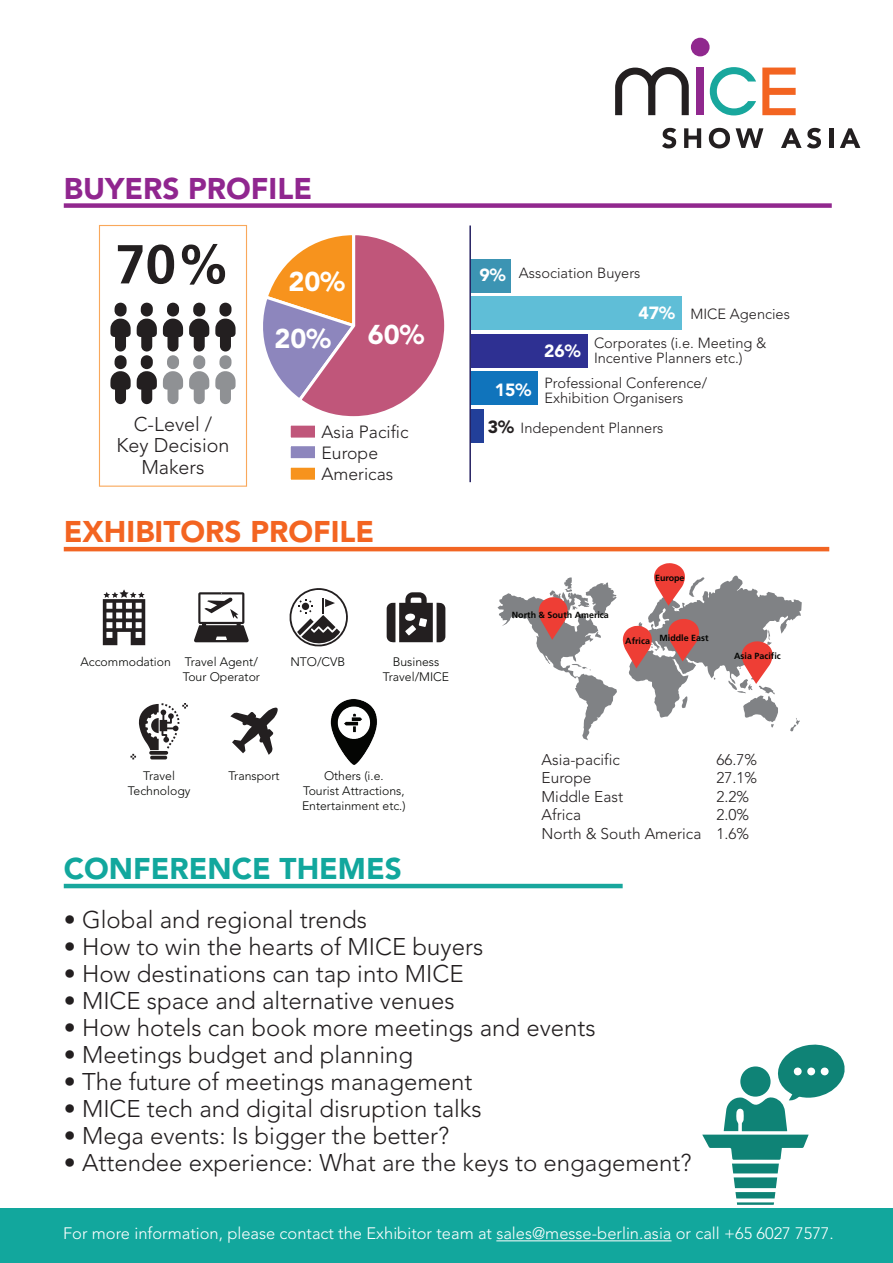
<style>
.page{position:relative;width:893px;height:1263px;background:#fff}
.page>*{position:absolute;margin:0;border:0;box-sizing:border-box;transform-origin:0 0}
.t1{font:700 54.75px "Frutiger";color:#231f20}
.t2{font:900 29.7px "Avenir";color:#f36421}
.t3{font:900 29.7px "Avenir";color:#12a79d}
.t4{font:900 29.7px "Avenir";color:#90268f}
.t5{font:900 27px/57.2px "Avenir";color:#fff;text-align:center}
.t6{font:300 24px "Avenir";color:#231f20}
.t7{font:300 19.8px/21.3px "Avenir";color:#231f20;text-align:center}
.t8{font:300 17.55px/21px "Avenir";color:#231f20}
.t9{font:900 17.55px "Avenir";color:#fff}
.t10{font:900 17.55px "Avenir";color:#231f20}
.t11{font:300 16.5px "Avenir";color:#fff}
.t12{font:300 15.45px/18.6px "Avenir";color:#231f20}
.t13{font:300 14.55px/15px "Avenir";color:#231f20}
.t14{font:300 12.3px/14.7px "Avenir";color:#040503;text-align:center}
.t15{font:700 8.85px "Frutiger";color:#040503}
</style>
<div class="page">
<div style="left:0;top:1208px;width:893px;height:55px;background:#12a79d"></div>
<hr style="left:496px;top:1240px;width:175px;height:1px;background:#fff">
<svg style="left:615px;top:67px;width:74px;height:48px"></svg>
<div style="left:696px;top:68px;width:7px;height:47px;background:#90288e"></div>
<svg style="left:710px;top:67px;width:46px;height:48px"></svg>
<svg style="left:762px;top:68px;width:34px;height:47px"></svg>
<svg style="left:662px;top:128px;width:14px;height:20px"></svg>
<svg style="left:684px;top:128px;width:17px;height:20px"></svg>
<svg style="left:709px;top:128px;width:21px;height:20px"></svg>
<svg style="left:736px;top:128px;width:27px;height:20px"></svg>
<svg style="left:781px;top:128px;width:40px;height:20px"></svg>
<hr style="left:829px;top:128px;width:4px;height:20px;background:#231f20">
<svg style="left:840px;top:128px;width:20px;height:20px"></svg>
<div style="left:691px;top:38px;width:19px;height:18px;background:#90288e;border-radius:50%"></div>
<svg style="left:194px;top:592px;width:55px;height:50px"></svg>
<svg style="left:230px;top:708px;width:48px;height:47px"></svg>
<svg style="left:387px;top:592px;width:58px;height:50px"></svg>
<svg style="left:103px;top:589px;width:42px;height:56px"></svg>
<svg style="left:289px;top:588px;width:59px;height:59px"></svg>
<svg style="left:130px;top:703px;width:58px;height:56px"></svg>
<img style="left:330px;top:699px;width:47px;height:66px">
<svg style="left:702px;top:1044px;width:143px;height:161px"></svg>
<svg style="left:497px;top:577px;width:120px;height:163px"></svg>
<svg style="left:623px;top:563px;width:179px;height:168px"></svg>
<div style="left:64px;top:203px;width:768px;height:5px;background:#91288e"></div>
<hr style="left:64px;top:547px;width:765px;height:4px;background:#f26523">
<hr style="left:64px;top:884px;width:559px;height:4px;background:#18a79d">
<svg style="left:263px;top:235px;width:182px;height:182px"></svg>
<div style="left:288px;top:423px;width:30px;height:18px;background:#c0567a;border:3px solid #fff"></div>
<div style="left:288px;top:443px;width:30px;height:18px;background:#8d86bd;border:3px solid #fff"></div>
<div style="left:288px;top:465px;width:30px;height:18px;background:#f7931d;border:3px solid #fff"></div>
<div style="left:471px;top:409px;width:13px;height:34px;background:#223f99"></div>
<div style="left:471px;top:372px;width:67px;height:33px;background:#1074bc"></div>
<div style="left:471px;top:334px;width:116px;height:34px;background:#2e3092"></div>
<div style="left:471px;top:297px;width:210px;height:33px;background:#5fbed7"></div>
<div style="left:471px;top:259px;width:40px;height:34px;background:#3c94b3"></div>
<hr style="left:469px;top:225px;width:2px;height:257px;background:#252161">
<svg style="left:110px;top:302px;width:21px;height:102px"></svg>
<svg style="left:137px;top:302px;width:20px;height:102px"></svg>
<svg style="left:163px;top:302px;width:20px;height:102px"></svg>
<svg style="left:189px;top:302px;width:20px;height:102px"></svg>
<svg style="left:215px;top:302px;width:21px;height:102px"></svg>
<div style="left:99px;top:225px;width:148px;height:262px;border:1px solid #f9a85b"></div>
<p class="t4" style="left:64px;top:167px;width:250px">BUYERS PROFILE</p>
<h1 class="t1" style="left:115px;top:232px;width:117px">70%</h1>
<p class="t5" style="left:275px;top:255px;width:72px">20%<br>20%</p>
<p class="t5" style="left:368px;top:307px;width:58px">60%</p>
<p class="t7" style="left:117px;top:414px;width:114px">C-Level /<br>Key Decision<br>Makers</p>
<p class="t8" style="left:321px;top:422px;width:89px">Asia Pacific<br>Europe<br>Americas</p>
<p class="t2" style="left:64px;top:510px;width:312px">EXHIBITORS PROFILE</p>
<p class="t14" style="left:80px;top:655px;width:92px">Accommodation</p>
<p class="t14" style="left:183px;top:655px;width:79px;text-align:left">Travel Agent/<br>Tour Operator</p>
<p class="t14" style="left:290px;top:655px;width:56px">NTO/CVB</p>
<p class="t14" style="left:383px;top:655px;width:68px">Business<br>Travel/MICE</p>
<p class="t14" style="left:128px;top:769px;width:64px">Travel<br>Technology</p>
<p class="t14" style="left:228px;top:769px;width:53px">Transport</p>
<p class="t14" style="left:302px;top:769px;width:105px">Others (i.e.<br>Tourist Attractions,<br>Entertainment etc.)</p>
<p class="t3" style="left:64px;top:847px;width:340px">CONFERENCE THEMES</p>
<p class="t9" style="left:479px;top:262px;width:28px">9%</p>
<p class="t13" style="left:519px;top:266px;width:123px">Association Buyers</p>
<p class="t9" style="left:638px;top:300px;width:38px">47%</p>
<p class="t13" style="left:690px;top:306px;width:101px">MICE Agencies</p>
<p class="t9" style="left:544px;top:338px;width:38px">26%</p>
<p class="t13" style="left:594px;top:336px;width:174px">Corporates (i.e. Meeting &amp;<br>Incentive Planners etc.)</p>
<p class="t9" style="left:495px;top:377px;width:38px">15%</p>
<p class="t13" style="left:544px;top:376px;width:164px">Professional Conference/<br>Exhibition Organisers</p>
<p class="t10" style="left:488px;top:414px;width:28px">3%</p>
<p class="t13" style="left:520px;top:421px;width:144px">Independent Planners</p>
<p class="t15" style="left:512px;top:610px;width:99px">North &amp; South America</p>
<p class="t15" style="left:655px;top:572px;width:31px">Europe</p>
<p class="t15" style="left:625px;top:635px;width:26px">Africa</p>
<p class="t15" style="left:659px;top:632px;width:51px">Middle East</p>
<p class="t15" style="left:734px;top:651px;width:48px">Asia Pacific</p>
<p class="t12" style="left:542px;top:751px;width:161px">Asia-pacific<br>Europe<br>Middle East<br>Africa<br>North &amp; South America</p>
<p class="t12" style="left:716px;top:751px;width:42px">66.7%<br>27.1%<br>2.2%<br>2.0%<br>1.6%</p>
<p class="t6" style="left:64px;top:901px;width:305px">• Global and regional trends</p>
<p class="t6" style="left:64px;top:928px;width:421px">• How to win the hearts of MICE buyers</p>
<p class="t6" style="left:64px;top:955px;width:401px">• How destinations can tap into MICE</p>
<p class="t6" style="left:64px;top:982px;width:392px">• MICE space and alternative venues</p>
<p class="t6" style="left:64px;top:1009px;width:533px">• How hotels can book more meetings and events</p>
<p class="t6" style="left:64px;top:1036px;width:351px">• Meetings budget and planning</p>
<p class="t6" style="left:64px;top:1063px;width:410px">• The future of meetings management</p>
<p class="t6" style="left:64px;top:1090px;width:419px">• MICE tech and digital disruption talks</p>
<p class="t6" style="left:64px;top:1117px;width:387px">• Mega events: Is bigger the better?</p>
<p class="t6" style="left:64px;top:1144px;width:629px">• Attendee experience: What are the keys to engagement?</p>
<p class="t11" style="left:63px;top:1221px;width:772px">For more information, please contact the Exhibitor team at sales@messe-berlin.asia or call +65 6027 7577.</p>
</div>
